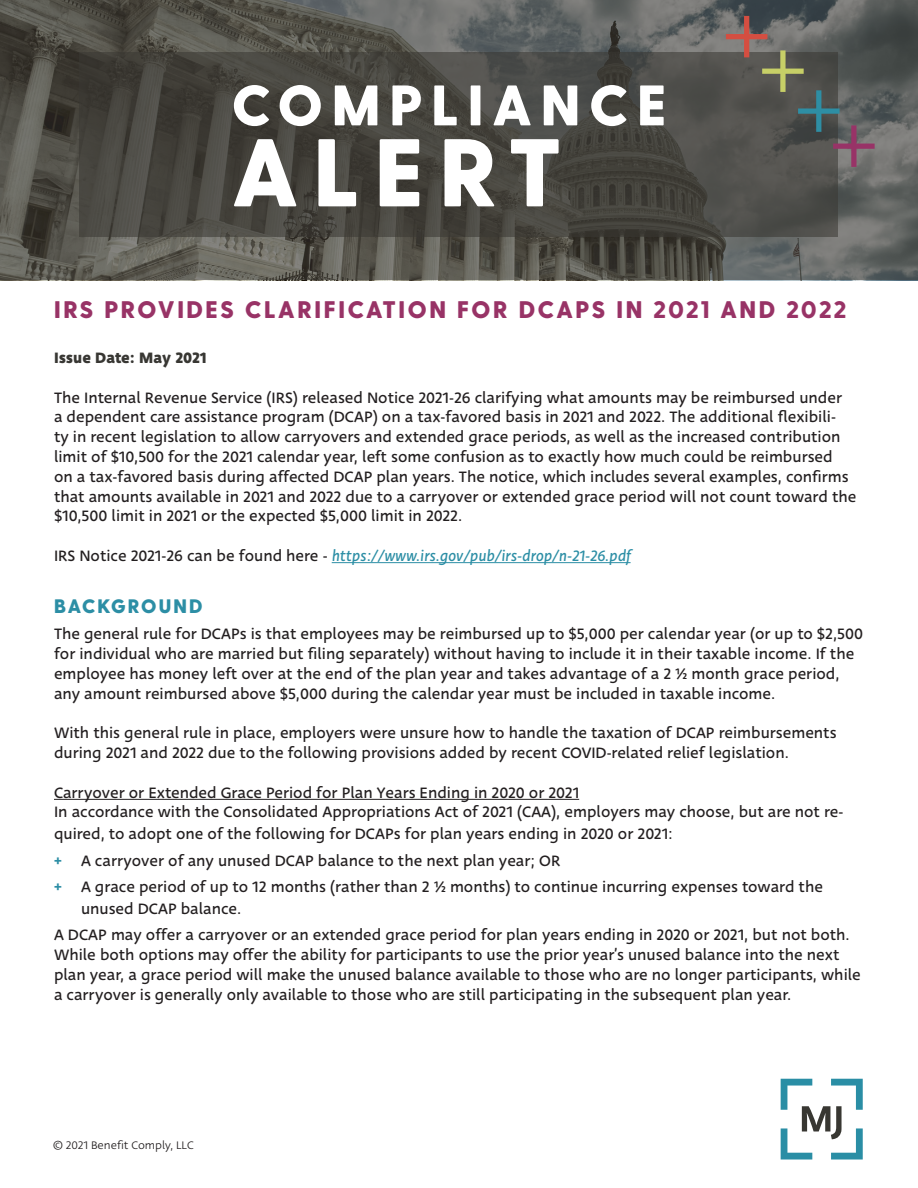
<style>
.page{position:relative;width:918px;height:1188px;background:#fff}
.page>*{position:absolute;margin:0;border:0;box-sizing:border-box;transform-origin:0 0}
.t1{font:800 96px "Greycliff CF";letter-spacing:.16em;color:#fff}
.t2{font:800 57px "Greycliff CF";letter-spacing:.16em;color:#fff}
.t3{font:800 24px "Greycliff CF";letter-spacing:.11em;color:#983366}
.t4{font:800 19.5px "Greycliff CF";letter-spacing:.11em;color:#2c8ea5}
.t5{font:16.5px/19.8px "Deva Ideal";color:#231f20}
.t6{font:italic 16.5px "Deva Ideal";color:#2c8ea5}
.t7{font:700 16.5px "Deva Ideal";color:#383733}
.t8{font:12px "Deva Ideal";color:#231f20}
.s1{font-style:normal;color:#231f20}
.s2{font-weight:500;color:#2c8ea5}
</style>
<div class="page">
<svg style="left:0;top:0;width:918px;height:280px;background:#5b5b56"></svg>
<svg style="left:781px;top:1079px;width:82px;height:81px"></svg>
<svg style="left:80px;top:52px;width:758px;height:185px;background:#474640"></svg>
<svg style="left:726px;top:16px;width:149px;height:151px;background:#5d5b58"></svg>
<hr style="left:332px;top:562px;width:299px;height:1px;background:#2c8ea5">
<hr style="left:54px;top:799px;width:525px;height:1px;background:#231f20">
<h2 class="t2" style="left:232px;top:71px;width:436px">COMPLIANCE</h2>
<h1 class="t1" style="left:232px;top:114px;width:331px">ALERT</h1>
<h1 class="t3" style="left:54px;top:295px;width:794px">IRS PROVIDES CLARIFICATION FOR DCAPS IN 2021 AND 2022</h1>
<p class="t7" style="left:54px;top:346px;width:154px">Issue Date: May 2021</p>
<p class="t5" style="left:54px;top:388px;width:804px">The Internal Revenue Service (IRS) released Notice 2021-26 clarifying what amounts may be reimbursed under<br>a dependent care assistance program (DCAP) on a tax-favored basis in 2021 and 2022. The additional flexibili-<br>ty in recent legislation to allow carryovers and extended grace periods, as well as the increased contribution limit of $10,500 for the 2021 calendar year, left some confusion as to exactly how much could be reimbursed<br>on a tax-favored basis during affected DCAP plan years. The notice, which includes several examples, confirms that amounts available in 2021 and 2022 due to a carryover or extended grace period will not count toward the $10,500 limit in 2021 or the expected $5,000 limit in 2022.</p>
<p class="t6" style="left:54px;top:545px;width:578px"><span class="s1">IRS Notice 2021-26 can be found here -</span> https://www.irs.gov/pub/irs-drop/n-21-26.pdf</p>
<h2 class="t4" style="left:54px;top:594px;width:150px">BACKGROUND</h2>
<p class="t5" style="left:54px;top:624px;width:811px">The general rule for DCAPs is that employees may be reimbursed up to $5,000 per calendar year (or up to $2,500 for individual who are married but filing separately) without having to include it in their taxable income. If the employee has money left over at the end of the plan year and takes advantage of a 2 ½ month grace period, any amount reimbursed above $5,000 during the calendar year must be included in taxable income.</p>
<p class="t5" style="left:54px;top:723px;width:784px">With this general rule in place, employers were unsure how to handle the taxation of DCAP reimbursements during 2021 and 2022 due to the following provisions added by recent COVID-related relief legislation.</p>
<p class="t5" style="left:54px;top:783px;width:527px">Carryover or Extended Grace Period for Plan Years Ending in 2020 or 2021</p>
<p class="t5" style="left:54px;top:802px;width:791px;line-height:21.6px">In accordance with the Consolidated Appropriations Act of 2021 (CAA), employers may choose, but are not re&shy;quired, to adopt one of the following for DCAPs for plan years ending in 2020 or 2021:</p>
<p class="t5" style="left:54px;top:851px;width:508px"><span class="s2">+</span> A carryover of any unused DCAP balance to the next plan year; OR</p>
<p class="t5" style="left:81px;top:876px;width:743px;line-height:21.6px;text-indent:-27px"><span class="s2">+</span> A grace period of up to 12 months (rather than 2 ½ months) to continue incurring expenses toward the unused DCAP balance.</p>
<p class="t5" style="left:54px;top:925px;width:808px">A DCAP may offer a carryover or an extended grace period for plan years ending in 2020 or 2021, but not both.<br>While both options may offer the ability for participants to use the prior year’s unused balance into the next plan year, a grace period will make the unused balance available to those who are no longer participants, while a carryover is generally only available to those who are still participating in the subsequent plan year.</p>
<p class="t8" style="left:53px;top:1138px;width:142px">© 2021 Benefit Comply, LLC</p>
</div>
